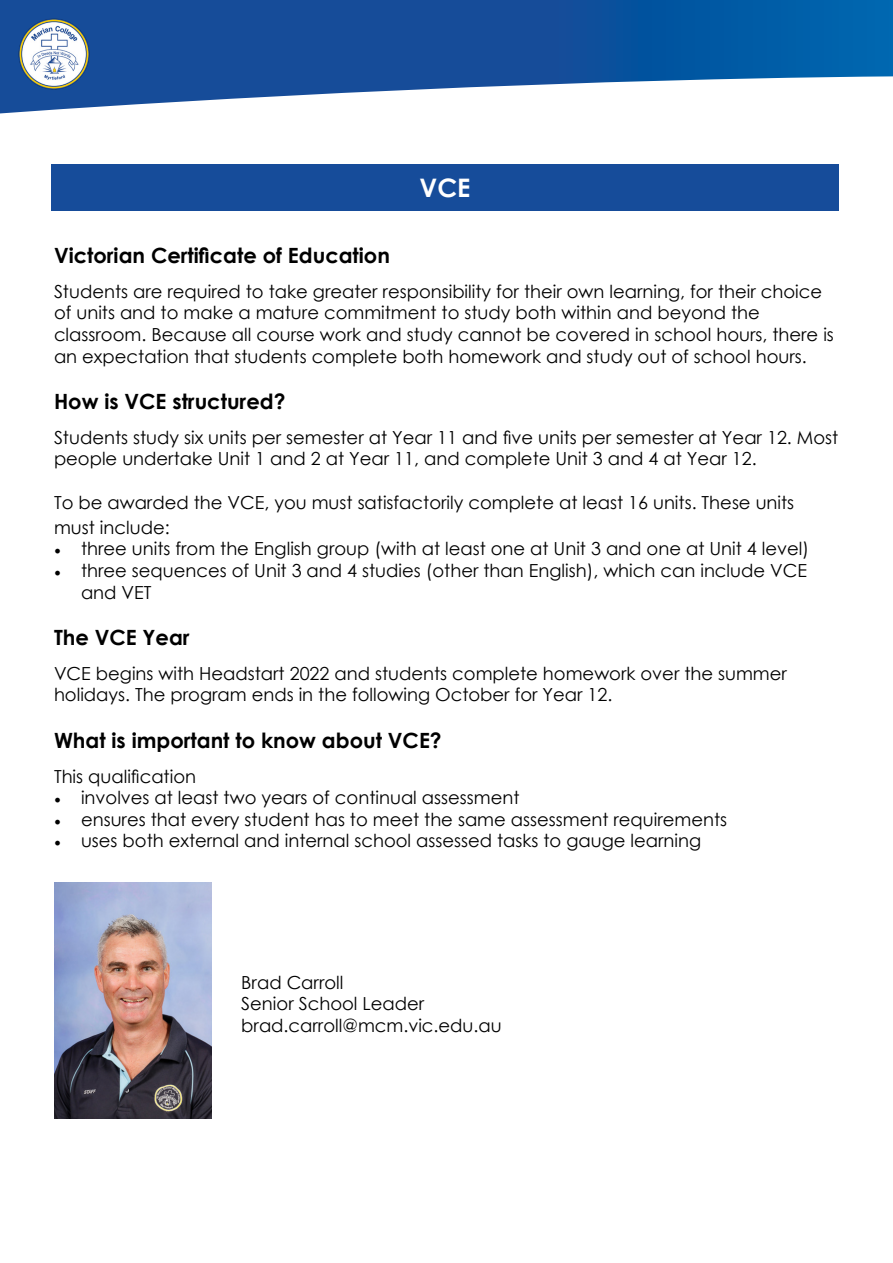
<style>
.page{position:relative;width:893px;height:1263px;background:#fff}
.page>*{position:absolute;margin:0;border:0;box-sizing:border-box;transform-origin:0 0}
.t1{font:700 25.5px "Century Gothic";color:#fff}
.t2{font:700 21px "Century Gothic";color:#000}
.t3{font:18px/21.6px "Century Gothic";color:#000}
.s1{font-family:"Minion Pro"}
</style>
<div class="page">
<svg style="left:0;top:0;width:893px;height:114px"></svg>
<img style="left:17px;top:17px;width:74px;height:74px">
<div style="left:51px;top:164px;width:788px;height:46px;background:#164c9a"></div>
<img style="left:54px;top:882px;width:158px;height:237px">
<h1 class="t1" style="left:419px;top:168px;width:52px">VCE</h1>
<p class="t2" style="left:54px;top:240px;width:338px">Victorian Certificate of Education</p>
<p class="t3" style="left:54px;top:280px;width:781px">Students are required to take greater responsibility for their own learning, for their choice of units and to make a mature commitment to study both within and beyond the classroom. Because all course work and study cannot be covered in school hours, there is an expectation that students complete both homework and study out of school hours.</p>
<p class="t2" style="left:54px;top:386px;width:233px">How is VCE structured?</p>
<p class="t3" style="left:54px;top:426px;width:786px">Students study six units per semester at Year 11 and five units per semester at Year 12. Most people undertake Unit 1 and 2 at Year 11, and complete Unit 3 and 4 at Year 12.</p>
<p class="t3" style="left:54px;top:489px;width:742px;line-height:25.2px">To be awarded the VCE, you must satisfactorily complete at least 16 units. These units must include:</p>
<p class="t3" style="left:54px;top:538px;width:757px"><span class="s1">•</span> three units from the English group (with at least one at Unit 3 and one at Unit 4 level)</p>
<p class="t3" style="left:81px;top:559px;width:728px;text-indent:-27px"><span class="s1">•</span> three sequences of Unit 3 and 4 studies (other than English), which can include VCE and VET</p>
<p class="t2" style="left:54px;top:622px;width:137px">The VCE Year</p>
<p class="t3" style="left:54px;top:662px;width:734px">VCE begins with Headstart 2022 and students complete homework over the summer holidays. The program ends in the following October for Year 12.</p>
<p class="t2" style="left:54px;top:725px;width:389px">What is important to know about VCE?</p>
<p class="t3" style="left:54px;top:765px;width:144px">This qualification</p>
<p class="t3" style="left:54px;top:786px;width:467px"><span class="s1">•</span> involves at least two years of continual assessment</p>
<p class="t3" style="left:54px;top:808px;width:675px"><span class="s1">•</span> ensures that every student has to meet the same assessment requirements</p>
<p class="t3" style="left:54px;top:830px;width:649px"><span class="s1">•</span> uses both external and internal school assessed tasks to gauge learning</p>
<p class="t3" style="left:241px;top:971px;width:262px">Brad Carroll<br>Senior School Leader brad.carroll@mcm.vic.edu.au</p>
</div>
